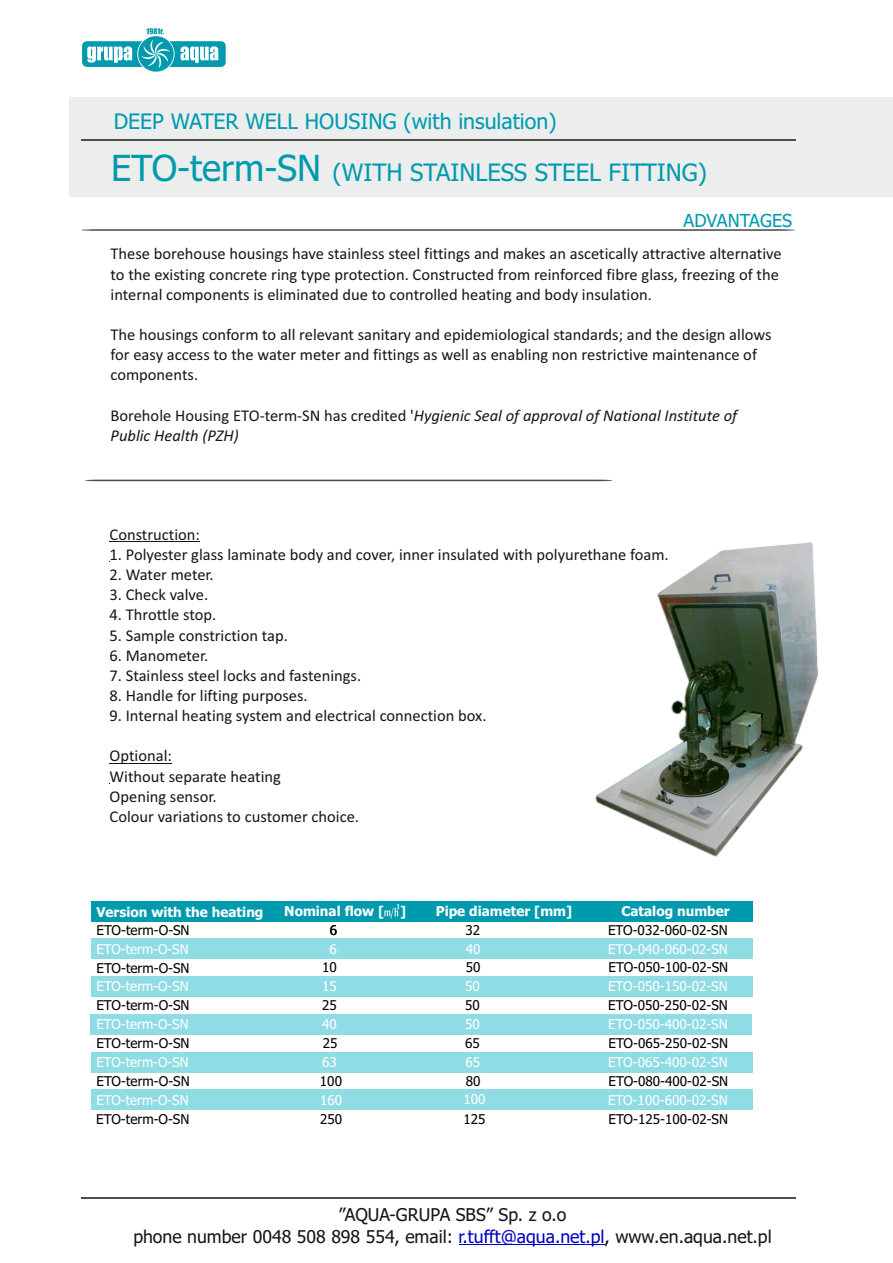
<style>
.page{position:relative;width:893px;height:1263px;background:#fff}
.page>*{position:absolute;margin:0;border:0;box-sizing:border-box;transform-origin:0 0}
.t1{font:24px "Tahoma";color:#009aaf}
.t2{font:21.45px "Tahoma";color:#009aaf}
.t3{font:18px "Tahoma";color:#009aaf}
.t4{font:17.7px/21.3px "Tahoma";color:#151616;text-align:center}
.t5{font:16.5px/20.1px "Calibri";color:#151616}
.t6{font:italic 16.5px/20.1px "Calibri";color:#151616}
.t7{font:13.5px "Tahoma";color:#000}
.t8{font:13.5px "Tahoma";color:#fff}
.t9{font:700 13.5px "Tahoma";color:#fff}
.t10{font:700 13.5px "Arial";color:#fff}
.s1{font-size:36px}
.s2{font-style:normal}
.s3{font-family:"Arial"}
.s4{color:#0000c4}
.s5{color:#000}
</style>
<div class="page">
<div style="left:70px;top:97px;width:823px;height:100px;background:#eceded"></div>
<hr style="left:81px;top:139px;width:715px;height:1px;background:#4e4e4d">
<svg style="left:81px;top:229px;width:714px;height:2px"></svg>
<hr style="left:81px;top:1197px;width:715px;height:2px;background:#4e4e4d">
<svg style="left:85px;top:480px;width:527px;height:1px"></svg>
<hr style="left:110px;top:541px;width:90px;height:1px;background:#151616">
<hr style="left:110px;top:763px;width:62px;height:1px;background:#151616">
<div style="left:91px;top:938px;width:662px;height:21px;background:#90dce5"></div>
<div style="left:91px;top:901px;width:662px;height:20px;background:#009aaf"></div>
<div style="left:91px;top:976px;width:662px;height:20px;background:#90dce5"></div>
<div style="left:90px;top:1014px;width:662px;height:20px;background:#90dce5"></div>
<div style="left:91px;top:1052px;width:662px;height:20px;background:#90dce5"></div>
<div style="left:91px;top:1090px;width:662px;height:20px;background:#90dce5"></div>
<svg style="left:384px;top:904px;width:15px;height:15px"></svg>
<img style="left:595px;top:542px;width:223px;height:315px">
<svg style="left:82px;top:28px;width:144px;height:44px"></svg>
<hr style="left:459px;top:1244px;width:145px;height:1px;background:#0000c4">
<h2 class="t2" style="left:114px;top:112px;width:444px">DEEP WATER WELL HOUSING (with insulation)</h2>
<h1 class="t1" style="left:111px;top:162px;width:597px"><span class="s1">ETO-term-SN</span> (WITH STAINLESS STEEL FITTING)</h1>
<p class="t3" style="left:684px;top:213px;width:110px">ADVANTAGES</p>
<p class="t5" style="left:111px;top:245px;width:673px">These borehouse housings have stainless steel fittings and makes an ascetically attractive alternative to the existing concrete ring type protection. Constructed from reinforced fibre glass, freezing of the internal components is eliminated due to controlled heating and body insulation.</p>
<p class="t5" style="left:111px;top:326px;width:662px">The housings conform to all relevant sanitary and epidemiological standards; and the design allows for easy access to the water meter and fittings as well as enabling non restrictive maintenance of components.</p>
<p class="t6" style="left:111px;top:406px;width:628px"><span class="s2">Borehole Housing ETO-term-SN has credited '</span>Hygienic Seal of approval of National Institute of<br>Public Health (PZH)</p>
<p class="t5" style="left:110px;top:526px;width:92px">Construction:</p>
<p class="t5" style="left:110px;top:546px;width:561px">1. Polyester glass laminate body and cover, inner insulated with polyurethane foam.</p>
<p class="t5" style="left:110px;top:566px;width:106px">2. Water meter.</p>
<p class="t5" style="left:110px;top:586px;width:100px">3. Check valve.</p>
<p class="t5" style="left:110px;top:606px;width:108px">4. Throttle stop.</p>
<p class="t5" style="left:110px;top:626px;width:180px">5. Sample constriction tap.</p>
<p class="t5" style="left:110px;top:646px;width:100px">6. Manometer.</p>
<p class="t5" style="left:110px;top:667px;width:253px">7. Stainless steel locks and fastenings.</p>
<p class="t5" style="left:110px;top:687px;width:200px">8. Handle for lifting purposes.</p>
<p class="t5" style="left:110px;top:707px;width:378px">9. Internal heating system and electrical connection box.</p>
<p class="t5" style="left:110px;top:747px;width:251px">Optional:<br>Without separate heating<br>Opening sensor.<br>Colour variations to customer choice.</p>
<p class="t9" style="left:96px;top:906px;width:311px">Version with the heating <span class="s3">Przepływ nominalny [</span></p>
<p class="t10" style="left:447px;top:906px;width:97px">Śre nica rury [</p>
<p class="t9" style="left:621px;top:906px;width:110px">Catalog number</p>
<p class="t7" style="left:608px;top:924px;width:121px">ETO-032-060-02-SN</p>
<p class="t8" style="left:608px;top:943px;width:121px">ETO-040-060-02-SN</p>
<p class="t8" style="left:608px;top:981px;width:121px">ETO-050-150-02-SN</p>
<p class="t8" style="left:608px;top:1019px;width:121px">ETO-050-400-02-SN</p>
<p class="t7" style="left:608px;top:1038px;width:121px">ETO-065-250-02-SN</p>
<p class="t8" style="left:608px;top:1056px;width:121px">ETO-065-400-02-SN</p>
<p class="t8" style="left:608px;top:1094px;width:121px">ETO-100-600-02-SN</p>
<p class="t9" style="left:284px;top:906px;width:124px">Nominal flow [ ]</p>
<p class="t9" style="left:436px;top:906px;width:138px">Pipe diameter [mm]</p>
<p class="t10" style="left:96px;top:907px;width:145px">Wersja z ogrzewani m</p>
<p class="t10" style="left:587px;top:906px;width:122px">Numer katalogowy</p>
<p class="t7" style="left:465px;top:924px;width:16px">32</p>
<p class="t7" style="left:466px;top:962px;width:16px">50</p>
<p class="t7" style="left:465px;top:1000px;width:16px">50</p>
<p class="t7" style="left:465px;top:1037px;width:16px">65</p>
<p class="t7" style="left:466px;top:1075px;width:16px">80</p>
<p class="t7" style="left:330px;top:924px;width:9px">6</p>
<p class="t8" style="left:330px;top:943px;width:9px">6</p>
<p class="t8" style="left:322px;top:981px;width:16px">15</p>
<p class="t7" style="left:322px;top:1000px;width:16px">25</p>
<p class="t8" style="left:322px;top:1019px;width:16px">40</p>
<p class="t8" style="left:322px;top:1056px;width:16px">63</p>
<p class="t8" style="left:320px;top:1094px;width:24px">160</p>
<p class="t7" style="left:96px;top:924px;width:95px">ETO-term-O-SN</p>
<p class="t8" style="left:96px;top:943px;width:94px">ETO-term-O-SN</p>
<p class="t7" style="left:96px;top:962px;width:95px">ETO-term-O-SN</p>
<p class="t8" style="left:97px;top:981px;width:94px">ETO-term-O-SN</p>
<p class="t7" style="left:96px;top:1000px;width:95px">ETO-term-O-SN</p>
<p class="t8" style="left:96px;top:1019px;width:94px">ETO-term-O-SN</p>
<p class="t7" style="left:96px;top:1038px;width:95px">ETO-term-O-SN</p>
<p class="t8" style="left:96px;top:1057px;width:94px">ETO-term-O-SN</p>
<p class="t7" style="left:96px;top:1076px;width:95px">ETO-term-O-SN</p>
<p class="t8" style="left:96px;top:1094px;width:94px">ETO-term-O-SN</p>
<p class="t8" style="left:466px;top:943px;width:16px">40</p>
<p class="t8" style="left:465px;top:981px;width:16px">50</p>
<p class="t8" style="left:465px;top:1018px;width:16px">50</p>
<p class="t8" style="left:465px;top:1056px;width:16px">65</p>
<p class="t8" style="left:463px;top:1094px;width:24px">100</p>
<p class="t7" style="left:322px;top:962px;width:16px">10</p>
<p class="t8" style="left:330px;top:981px;width:9px">0</p>
<p class="t8" style="left:322px;top:1019px;width:16px">25</p>
<p class="t7" style="left:323px;top:1037px;width:16px">25</p>
<p class="t8" style="left:322px;top:1056px;width:16px">40</p>
<p class="t7" style="left:320px;top:1075px;width:24px">100</p>
<p class="t7" style="left:608px;top:962px;width:121px">ETO-050-100-02-SN</p>
<p class="t8" style="left:672px;top:981px;width:9px">0</p>
<p class="t7" style="left:608px;top:999px;width:121px">ETO-050-250-02-SN</p>
<p class="t8" style="left:665px;top:1019px;width:16px">25</p>
<p class="t7" style="left:609px;top:1076px;width:121px">ETO-080-400-02-SN</p>
<p class="t7" style="left:320px;top:1113px;width:24px">250</p>
<p class="t7" style="left:463px;top:1114px;width:24px">125</p>
<p class="t7" style="left:96px;top:1114px;width:95px">ETO-term-O-SN</p>
<p class="t7" style="left:608px;top:1114px;width:121px">ETO-125-100-02-SN</p>
<p class="t4" style="left:133px;top:1206px;width:640px">”AQUA-GRUPA SBS” Sp. z o.o<br>phone number 0048 508 898 554, email: <span class="s4">r.tufft@aqua.net.pl</span><span class="s5">,</span> www.en.aqua.net.pl</p>
</div>
